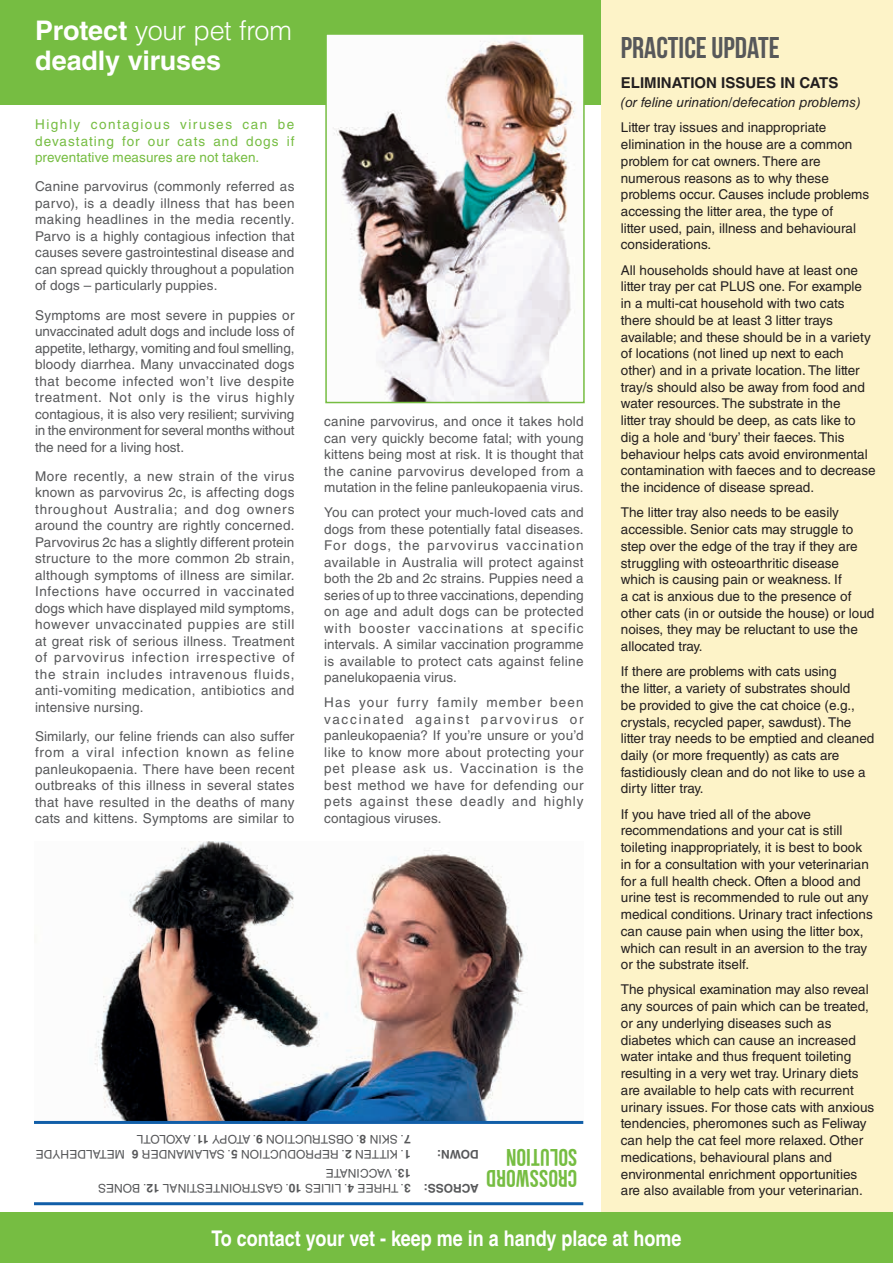
<style>
.page{position:relative;width:893px;height:1263px;background:#fff}
.page>*{position:absolute;margin:0;border:0;box-sizing:border-box;transform-origin:0 0}
.t1{font:30px "Bebas Neue";color:#57585a}
.t2{font:700 27px/30px "Helvetica LT Std";letter-spacing:-.005em;color:#fff}
.t3{font:700 24px/21px "Bebas Neue";letter-spacing:.01em;color:#76bd42}
.t4{font:700 21.6px "Helvetica LT Std";color:#fff;scale:.83 1}
.t5{font:700 15px "Helvetica LT Std";color:#231f20}
.t6{font:13.5px/16.5px "Helvetica LT Std";letter-spacing:.01em;color:#57585a;text-align:justify}
.t7{font:13.5px/16.8px "Helvetica LT Std";color:#231f20}
.t8{font:13.5px/16.5px "Helvetica LT Std";letter-spacing:.01em;color:#76bd42;text-align:justify}
.t9{font:italic 13.5px "Helvetica LT Std";color:#231f20}
.t10{font:12px "Helvetica LT Std";letter-spacing:.005em;color:#57585a}
.t11{font:700 12px "Helvetica LT Std";letter-spacing:.005em;color:#57585a}
.s1{font-weight:300}
.s2{font-weight:700}
</style>
<div class="page">
<div style="left:0;top:0;width:601px;height:104px;background:#76bd42"></div>
<img style="left:328px;top:36px;width:254px;height:364px">
<div style="left:325px;top:33px;width:260px;height:370px;border:2px solid #76bd42"></div>
<img style="left:35px;top:841px;width:548px;height:280px">
<hr style="left:34px;top:1202px;width:549px;height:3px;background:#115ea8">
<hr style="left:34px;top:1121px;width:549px;height:3px;background:#115ea8">
<div style="left:601px;top:0;width:292px;height:1219px;background:#fdf3c8"></div>
<div style="left:0;top:1212px;width:893px;height:51px;background:#76bd42"></div>
<h2 class="t2" style="left:35px;top:15px;width:259px">Protect <span class="s1">your pet from </span>deadly viruses</h2>
<p class="t8" style="left:35px;top:116px;width:261px">Highly contagious viruses can be devastating for our cats and dogs if preventative measures are not taken.</p>
<p class="t6" style="left:35px;top:178px;width:261px">Canine parvovirus (commonly referred as parvo), is a deadly illness that has been making headlines in the media recently.<br>Parvo is a highly contagious infection that causes severe gastrointestinal disease and can spread quickly throughout a population of dogs – particularly puppies.</p>
<p class="t6" style="left:35px;top:307px;width:261px">Symptoms are most severe in puppies or unvaccinated adult dogs and include loss of appetite, lethargy, vomiting and foul smelling, bloody diarrhea. Many unvaccinated dogs that become infected won’t live despite treatment. Not only is the virus highly contagious, it is also very resilient; surviving in the environment for several months without the need for a living host.</p>
<p class="t6" style="left:35px;top:468px;width:261px">More recently, a new strain of the virus known as parvovirus 2c, is affecting dogs throughout Australia; and dog owners around the country are rightly concerned.<br>Parvovirus 2c has a slightly different protein structure to the more common 2b strain, although symptoms of illness are similar.<br>Infections have occurred in vaccinated dogs which have displayed mild symptoms, however unvaccinated puppies are still at great risk of serious illness. Treatment of parvovirus infection irrespective of the strain includes intravenous fluids, anti-vomiting medication, antibiotics and intensive nursing.</p>
<p class="t6" style="left:35px;top:728px;width:261px">Similarly, our feline friends can also suffer from a viral infection known as feline panleukopaenia. There have been recent outbreaks of this illness in several states that have resulted in the deaths of many cats and kittens. Symptoms are similar to</p>
<p class="t6" style="left:324px;top:413px;width:261px">canine parvovirus, and once it takes hold can very quickly become fatal; with young kittens being most at risk. It is thought that the canine parvovirus developed from a mutation in the feline panleukopaenia virus.</p>
<p class="t6" style="left:324px;top:504px;width:261px">You can protect your much-loved cats and dogs from these potentially fatal diseases.<br>For dogs, the parvovirus vaccination available in Australia will protect against both the 2b and 2c strains. Puppies need a series of up to three vaccinations, depending on age and adult dogs can be protected with booster vaccinations at specific intervals. A similar vaccination programme is available to protect cats against feline panelukopaenia virus.</p>
<p class="t6" style="left:324px;top:694px;width:261px">Has your furry family member been vaccinated against parvovirus or panleukopaenia? If you’re unsure or you’d like to know more about protecting your pet please ask us. Vaccination is the best method we have for defending our pets against these deadly and highly contagious viruses.</p>
<p class="t10" style="left:411px;top:1146px;width:275px;rotate:-180deg"><span class="s2">7</span>. SKIN <span class="s2">8</span>. OBSTRUCTION <span class="s2">9</span>. ATOPY <span class="s2">11</span>. AXOLOTL</p>
<p class="t10" style="left:125px;top:1161px;width:91px;rotate:-180deg">METALDEHYDE</p>
<p class="t10" style="left:411px;top:1161px;width:280px;rotate:-180deg"><span class="s2">1</span>. KITTEN <span class="s2">2</span>. REPRODUCTION <span class="s2">5</span>. SALAMANDER <span class="s2">6</span></p>
<p class="t11" style="left:479px;top:1161px;width:43px;rotate:-180deg">DOWN:</p>
<p class="t10" style="left:411px;top:1180px;width:86px;rotate:-180deg"><span class="s2">13</span>. VACCINATE</p>
<p class="t10" style="left:411px;top:1195px;width:314px;rotate:-180deg"><span class="s2">3</span>. THREE <span class="s2">4</span>. LILIES <span class="s2">10</span>. GASTROINTESTINAL <span class="s2">12</span>. BONES</p>
<p class="t11" style="left:479px;top:1195px;width:56px;rotate:-180deg">ACROSS:</p>
<h3 class="t3" style="left:577px;top:1189px;width:92px;rotate:-180deg">CROSSWORD<br>SOLUTION</h3>
<h1 class="t1" style="left:621px;top:31px;width:161px">PRACTICE UPDATE</h1>
<p class="t5" style="left:621px;top:74px;width:219px">ELIMINATION ISSUES IN CATS</p>
<p class="t9" style="left:621px;top:95px;width:241px">(or feline urination/defecation problems)</p>
<p class="t7" style="left:621px;top:119px;width:250px">Litter tray issues and inappropriate elimination in the house are a common problem for cat owners. There are numerous reasons as to why these problems occur. Causes include problems accessing the litter area, the type of<br>litter used, pain, illness and behavioural considerations.</p>
<p class="t7" style="left:621px;top:261px;width:256px">All households should have at least one litter tray per cat PLUS one. For example in a multi-cat household with two cats there should be at least 3 litter trays available; and these should be in a variety of locations (not lined up next to each other) and in a private location. The litter tray/s should also be away from food and water resources. The substrate in the<br>litter tray should be deep, as cats like to dig a hole and ‘bury’ their faeces. This behaviour helps cats avoid environmental contamination with faeces and to decrease the incidence of disease spread.</p>
<p class="t7" style="left:621px;top:504px;width:255px">The litter tray also needs to be easily accessible. Senior cats may struggle to step over the edge of the tray if they are struggling with osteoarthritic disease which is causing pain or weakness. If<br>a cat is anxious due to the presence of other cats (in or outside the house) or loud noises, they may be reluctant to use the allocated tray.</p>
<p class="t7" style="left:621px;top:663px;width:255px">If there are problems with cats using<br>the litter, a variety of substrates should<br>be provided to give the cat choice (e.g., crystals, recycled paper, sawdust). The litter tray needs to be emptied and cleaned daily (or more frequently) as cats are fastidiously clean and do not like to use a dirty litter tray.</p>
<p class="t7" style="left:621px;top:805px;width:253px">If you have tried all of the above recommendations and your cat is still toileting inappropriately, it is best to book in for a consultation with your veterinarian for a full health check. Often a blood and urine test is recommended to rule out any medical conditions. Urinary tract infections can cause pain when using the litter box, which can result in an aversion to the tray or the substrate itself.</p>
<p class="t7" style="left:621px;top:981px;width:255px">The physical examination may also reveal any sources of pain which can be treated, or any underlying diseases such as diabetes which can cause an increased water intake and thus frequent toileting resulting in a very wet tray. Urinary diets are available to help cats with recurrent urinary issues. For those cats with anxious tendencies, pheromones such as Feliway can help the cat feel more relaxed. Other medications, behavioural plans and environmental enrichment opportunities are also available from your veterinarian.</p>
<h3 class="t4" style="left:211px;top:1225px;width:568px">To contact your vet - keep me in a handy place at home</h3>
</div>
